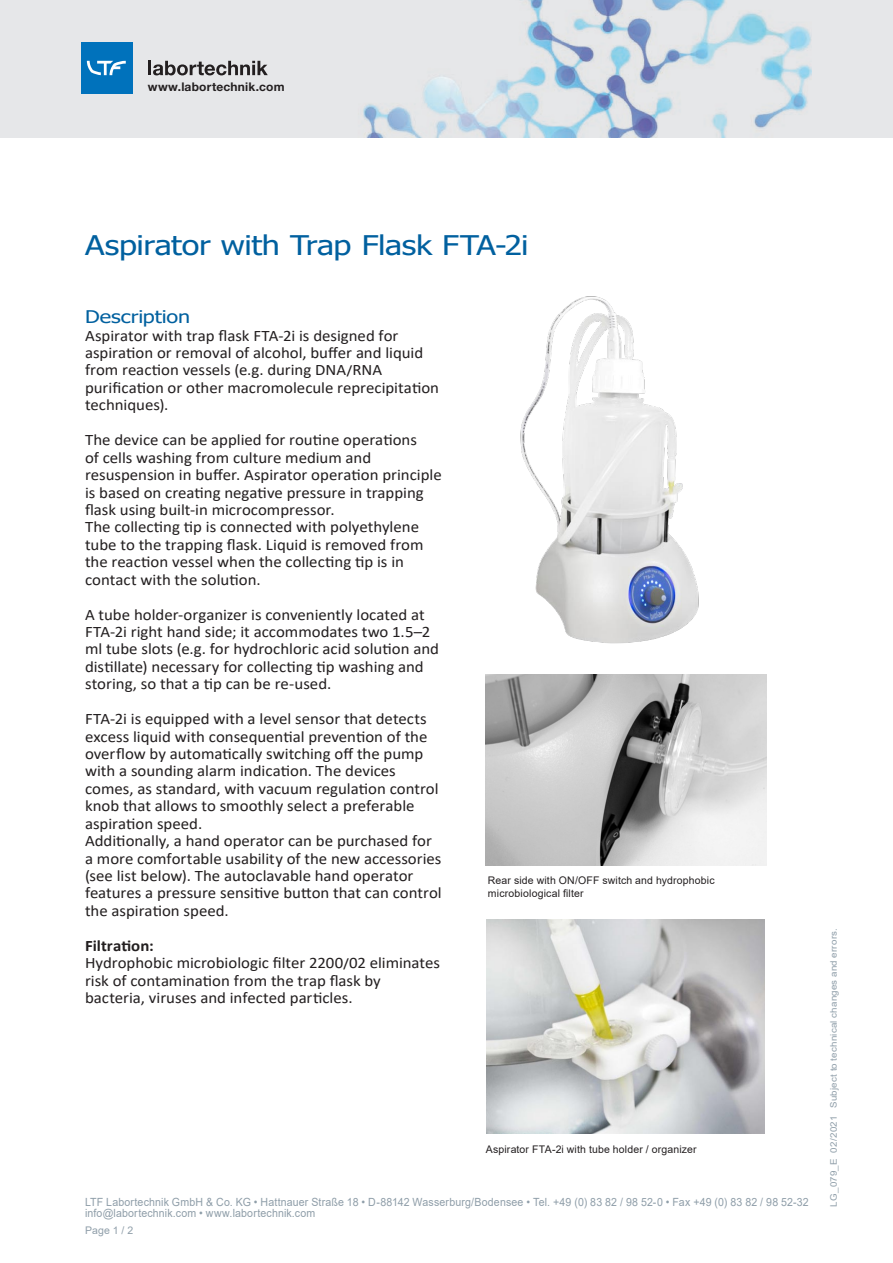
<style>
.page{position:relative;width:893px;height:1263px;background:#fff}
.page>*{position:absolute;margin:0;border:0;box-sizing:border-box;transform-origin:0 0}
.Headline{font:27px "Tahoma";letter-spacing:-.015em;color:#00609f;scale:1.2 1}
.Subline{font:17.4px "Tahoma";letter-spacing:-.005em;color:#00609f;scale:1.24 1}
.Body{font:16.05px/17.4px "Calibri";color:#231f20;scale:1.05 1}
.t1{font:700 12px "Helvetica Neue LT Std";letter-spacing:.015em;color:#231f20}
.Adresse_LTF{font:11.25px "Arial";letter-spacing:.015em;color:#8f9ea9;scale:.94 1}
.t2{font:10.5px/13.5px "Arial";letter-spacing:.015em;color:#231f20}
.Pagina{font:10.5px "Arial";color:#8f9ea9}
.Prospekt-Nr{font:9px "Arial";letter-spacing:.02em;color:#8f9ea9;scale:1.08 1}
.s1{font-weight:700}
</style>
<div class="page">
<div style="left:0;top:0;width:893px;height:137px;background:#e6e7e9"></div>
<img style="left:363px;top:0;width:448px;height:137px">
<hr style="left:148px;top:61px;width:3px;height:14px;background:#231f20">
<svg style="left:153px;top:61px;width:115px;height:14px"></svg>
<div style="left:81px;top:43px;width:51px;height:51px;background:#0072bc"></div>
<svg style="left:87px;top:61px;width:39px;height:14px"></svg>
<img style="left:520px;top:296px;width:179px;height:348px">
<img style="left:486px;top:919px;width:279px;height:215px">
<img style="left:486px;top:674px;width:280px;height:191px">
<p class="t1" style="left:148px;top:80px;width:138px">www.labortechnik.com</p>
<p class="Headline" style="left:85px;top:227px;width:371px">Aspirator with Trap Flask FTA-2i</p>
<p class="Subline" style="left:85px;top:305px;width:86px">Description</p>
<p class="Body" style="left:85px;top:326px;width:339px">Aspirator with trap flask FTA-2i is designed for aspiration or removal of alcohol, buffer and liquid from reaction vessels (e.g. during DNA/RNA purification or other macromolecule reprecipitation techniques).</p>
<p class="Body" style="left:85px;top:431px;width:341px">The device can be applied for routine operations<br>of cells washing from culture medium and resuspension in buffer. Aspirator operation principle is based on creating negative pressure in trapping flask using built-in microcompressor.</p>
<p class="Body" style="left:85px;top:518px;width:324px">The collecting tip is connected with polyethylene tube to the trapping flask. Liquid is removed from the reaction vessel when the collecting tip is in contact with the solution.</p>
<p class="Body" style="left:85px;top:605px;width:339px">A tube holder-organizer is conveniently located at FTA-2i right hand side; it accommodates two 1.5–2 ml tube slots (e.g. for hydrochloric acid solution and distillate) necessary for collecting tip washing and storing, so that a tip can be re-used.</p>
<p class="Body" style="left:85px;top:710px;width:338px">FTA-2i is equipped with a level sensor that detects excess liquid with consequential prevention of the overflow by automatically switching off the pump with a sounding alarm indication. The devices comes, as standard, with vacuum regulation control knob that allows to smoothly select a preferable aspiration speed.</p>
<p class="Body" style="left:85px;top:832px;width:341px">Additionally, a hand operator can be purchased for a more comfortable usability of the new accessories (see list below). The autoclavable hand operator features a pressure sensitive button that can control the aspiration speed.</p>
<p class="Body" style="left:85px;top:936px;width:340px"><span class="s1">Filtration:<br></span>Hydrophobic microbiologic filter 2200/02 eliminates risk of contamination from the trap flask by bacteria, viruses and infected particles.</p>
<p class="t2" style="left:488px;top:873px;width:228px">Rear side with ON/OFF switch and hydrophobic microbiological filter</p>
<p class="t2" style="left:486px;top:1142px;width:212px">Aspirator FTA-2i with tube holder / organizer</p>
<p class="Adresse_LTF" style="left:85px;top:1194px;width:771px">LTF Labortechnik GmbH &amp; Co. KG • Hattnauer Straße 18 • D-88142 Wasserburg/Bodensee • Tel. +49 (0) 83 82 / 98 52-0 • Fax +49 (0) 83 82 / 98 52-32</p>
<p class="Adresse_LTF" style="left:85px;top:1206px;width:247px">info@labortechnik.com • www.labortechnik.com</p>
<p class="Pagina" style="left:85px;top:1223px;width:50px">Page 1 / 2</p>
<p class="Prospekt-Nr" style="left:827px;top:1206px;width:259px;rotate:-90deg">LG_079_E 02/2021 Subject to technical changes and errors.</p>
</div>
